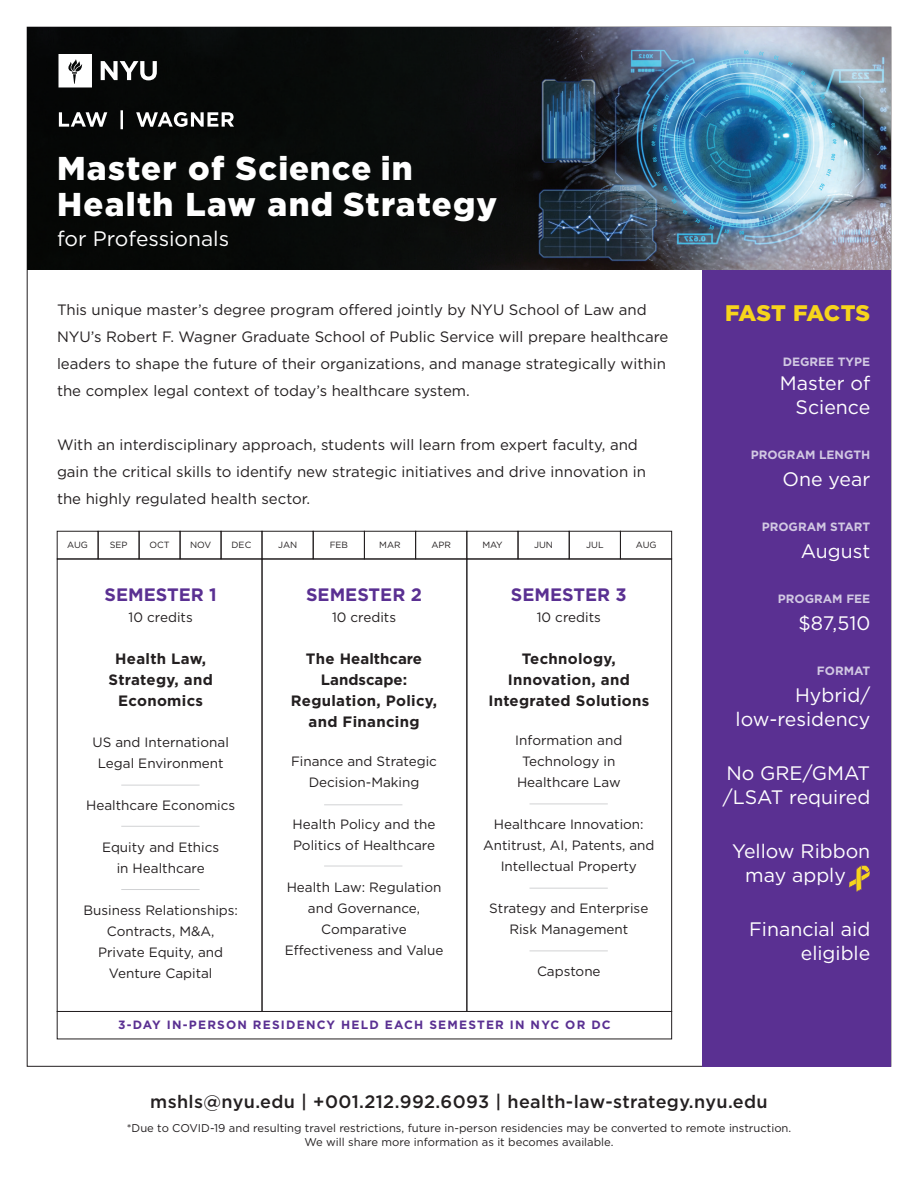
<style>
.page{position:relative;width:918px;height:1188px;background:#fff}
.page>*{position:absolute;margin:0;border:0;box-sizing:border-box;transform-origin:0 0}
.t1{font:900 33px "Gotham";letter-spacing:.04em;color:#fff}
.t2{font:900 22.5px "Gotham";color:#f6d41c}
.t3{font:21px "Gotham";color:#fff}
.t4{font:19.5px/24px "Gotham";color:#fff;text-align:right}
.t5{font:500 18px "Gotham";letter-spacing:.02em;color:#231f20}
.t6{font:700 18px "Gotham";color:#5a3092}
.t7{font:15px/27px "Gotham";color:#231f20}
.t8{font:700 15px/21px "Gotham";letter-spacing:.02em;color:#231f20;text-align:center}
.t9{font:13.5px/21px "Gotham";color:#231f20;text-align:center}
.t10{font:700 12px "Gotham";color:#d1c8e2}
.t11{font:700 12px "Gotham";letter-spacing:.1em;color:#5a3092}
.t12{font:11.25px/13.5px "Gotham";color:#231f20;text-align:center}
.t13{font:9px "Gotham";color:#231f20}
</style>
<div class="page">
<img style="left:27px;top:27px;width:864px;height:243px">
<div style="left:262px;top:559px;width:205px;height:453px;border:1px solid #231f20"></div>
<div style="left:467px;top:559px;width:205px;height:453px;border:1px solid #231f20"></div>
<hr style="left:121px;top:785px;width:79px;height:1px;background:#d1d2d4">
<hr style="left:121px;top:826px;width:79px;height:1px;background:#d1d2d4">
<hr style="left:121px;top:889px;width:79px;height:1px;background:#d1d2d4">
<hr style="left:324px;top:804px;width:78px;height:1px;background:#d1d2d4">
<hr style="left:324px;top:866px;width:78px;height:1px;background:#d1d2d4">
<hr style="left:530px;top:804px;width:78px;height:1px;background:#d1d2d4">
<hr style="left:530px;top:888px;width:78px;height:1px;background:#d1d2d4">
<hr style="left:530px;top:951px;width:78px;height:1px;background:#d1d2d4">
<div style="left:262px;top:531px;width:51px;height:28px;border:1px solid #231f20"></div>
<div style="left:313px;top:531px;width:52px;height:28px;border:1px solid #231f20"></div>
<div style="left:364px;top:531px;width:52px;height:28px;border:1px solid #231f20"></div>
<div style="left:415px;top:531px;width:52px;height:28px;border:1px solid #231f20"></div>
<div style="left:467px;top:531px;width:51px;height:28px;border:1px solid #231f20"></div>
<div style="left:518px;top:531px;width:51px;height:28px;border:1px solid #231f20"></div>
<div style="left:569px;top:531px;width:52px;height:28px;border:1px solid #231f20"></div>
<div style="left:620px;top:531px;width:52px;height:28px;border:1px solid #231f20"></div>
<div style="left:57px;top:531px;width:41px;height:28px;border:1px solid #231f20"></div>
<div style="left:98px;top:531px;width:41px;height:28px;border:1px solid #231f20"></div>
<div style="left:139px;top:531px;width:41px;height:28px;border:1px solid #231f20"></div>
<div style="left:180px;top:531px;width:41px;height:28px;border:1px solid #231f20"></div>
<div style="left:221px;top:531px;width:41px;height:28px;border:1px solid #231f20"></div>
<div style="left:57px;top:1011px;width:615px;height:28px;border:1px solid #231f20"></div>
<svg style="left:59px;top:110px;width:175px;height:19px"></svg>
<svg style="left:101px;top:61px;width:56px;height:19px"></svg>
<svg style="left:59px;top:54px;width:33px;height:33px"></svg>
<div style="left:702px;top:270px;width:189px;height:796px;background:#5a3092"></div>
<svg style="left:849px;top:865px;width:21px;height:27px"></svg>
<p class="t1" style="left:57px;top:145px;width:357px">Master of Science in</p>
<p class="t1" style="left:57px;top:181px;width:442px">Health Law and Strategy</p>
<p class="t3" style="left:57px;top:225px;width:174px">for Professionals</p>
<p class="t7" style="left:57px;top:295px;width:613px">This unique master’s degree program offered jointly by NYU School of Law and NYU’s Robert F. Wagner Graduate School of Public Service will prepare healthcare leaders to shape the future of their organizations, and manage strategically within the complex legal context of today’s healthcare system.</p>
<p class="t7" style="left:57px;top:430px;width:590px">With an interdisciplinary approach, students will learn from expert faculty, and gain the critical skills to identify new strategic initiatives and drive innovation in the highly regulated health sector.</p>
<p class="t13" style="left:67px;top:540px;width:22px">AUG</p>
<p class="t13" style="left:110px;top:540px;width:19px">SEP</p>
<p class="t13" style="left:150px;top:540px;width:22px">OCT</p>
<p class="t13" style="left:190px;top:540px;width:23px">NOV</p>
<p class="t13" style="left:232px;top:540px;width:21px">DEC</p>
<p class="t13" style="left:278px;top:540px;width:20px">JAN</p>
<p class="t13" style="left:330px;top:540px;width:20px">FEB</p>
<p class="t13" style="left:379px;top:540px;width:23px">MAR</p>
<p class="t13" style="left:432px;top:540px;width:21px">APR</p>
<p class="t13" style="left:482px;top:540px;width:22px">MAY</p>
<p class="t13" style="left:534px;top:540px;width:20px">JUN</p>
<p class="t13" style="left:586px;top:540px;width:19px">JUL</p>
<p class="t13" style="left:636px;top:540px;width:22px">AUG</p>
<p class="t6" style="left:105px;top:585px;width:114px">SEMESTER 1</p>
<p class="t9" style="left:129px;top:607px;width:66px">10 credits</p>
<p class="t8" style="left:109px;top:648px;width:106px">Health Law,<br>Strategy, and<br>Economics</p>
<p class="t9" style="left:92px;top:731px;width:138px">US and International<br>Legal Environment</p>
<p class="t9" style="left:86px;top:794px;width:151px">Healthcare Economics</p>
<p class="t9" style="left:102px;top:836px;width:119px">Equity and Ethics in Healthcare</p>
<p class="t9" style="left:83px;top:899px;width:156px">Business Relationships:<br>Contracts, M&amp;A,<br>Private Equity, and<br>Venture Capital</p>
<p class="t6" style="left:306px;top:585px;width:117px">SEMESTER 2</p>
<p class="t9" style="left:332px;top:607px;width:66px">10 credits</p>
<p class="t8" style="left:291px;top:648px;width:148px">The Healthcare<br>Landscape:<br>Regulation, Policy, and Financing</p>
<p class="t9" style="left:291px;top:751px;width:147px">Finance and Strategic<br>Decision-Making</p>
<p class="t9" style="left:293px;top:814px;width:144px;text-align:left">Health Policy and the<br>Politics of Healthcare</p>
<p class="t9" style="left:285px;top:877px;width:160px">Health Law: Regulation and Governance,<br>Comparative<br>Effectiveness and Value</p>
<p class="t6" style="left:511px;top:585px;width:117px">SEMESTER 3</p>
<p class="t9" style="left:537px;top:607px;width:66px">10 credits</p>
<p class="t8" style="left:488px;top:648px;width:162px">Technology,<br>Innovation, and<br>Integrated Solutions</p>
<p class="t9" style="left:515px;top:730px;width:109px">Information and<br>Technology in<br>Healthcare Law</p>
<p class="t9" style="left:483px;top:814px;width:173px">Healthcare Innovation:<br>Antitrust, AI, Patents, and<br>Intellectual Property</p>
<p class="t9" style="left:489px;top:898px;width:161px">Strategy and Enterprise<br>Risk Management</p>
<p class="t9" style="left:537px;top:961px;width:65px">Capstone</p>
<p class="t11" style="left:118px;top:1018px;width:494px">3-DAY IN-PERSON RESIDENCY HELD EACH SEMESTER IN NYC OR DC</p>
<p class="t2" style="left:725px;top:297px;width:147px">FAST FACTS</p>
<p class="t10" style="left:783px;top:354px;width:89px">DEGREE TYPE</p>
<p class="t4" style="left:780px;top:370px;width:92px">Master of<br>Science</p>
<p class="t10" style="left:751px;top:447px;width:121px">PROGRAM LENGTH</p>
<p class="t4" style="left:783px;top:466px;width:89px">One year</p>
<p class="t10" style="left:762px;top:519px;width:110px">PROGRAM START</p>
<p class="t4" style="left:801px;top:538px;width:71px">August</p>
<p class="t10" style="left:778px;top:591px;width:94px">PROGRAM FEE</p>
<p class="t4" style="left:799px;top:610px;width:73px">$87,510</p>
<p class="t10" style="left:817px;top:663px;width:55px">FORMAT</p>
<p class="t4" style="left:736px;top:682px;width:136px">Hybrid/ low-residency</p>
<p class="t4" style="left:723px;top:760px;width:149px;text-align:left">No GRE/GMAT /LSAT required</p>
<p class="t4" style="left:732px;top:838px;width:140px;text-align:center">Yellow Ribbon may apply</p>
<p class="t4" style="left:749px;top:916px;width:123px">Financial aid eligible</p>
<p class="t5" style="left:150px;top:1090px;width:619px">mshls@nyu.edu | +001.212.992.6093 | health-law-strategy.nyu.edu</p>
<p class="t12" style="left:127px;top:1122px;width:666px">*Due to COVID-19 and resulting travel restrictions, future in-person residencies may be converted to remote instruction.<br>We will share more information as it becomes available.</p>
</div>
